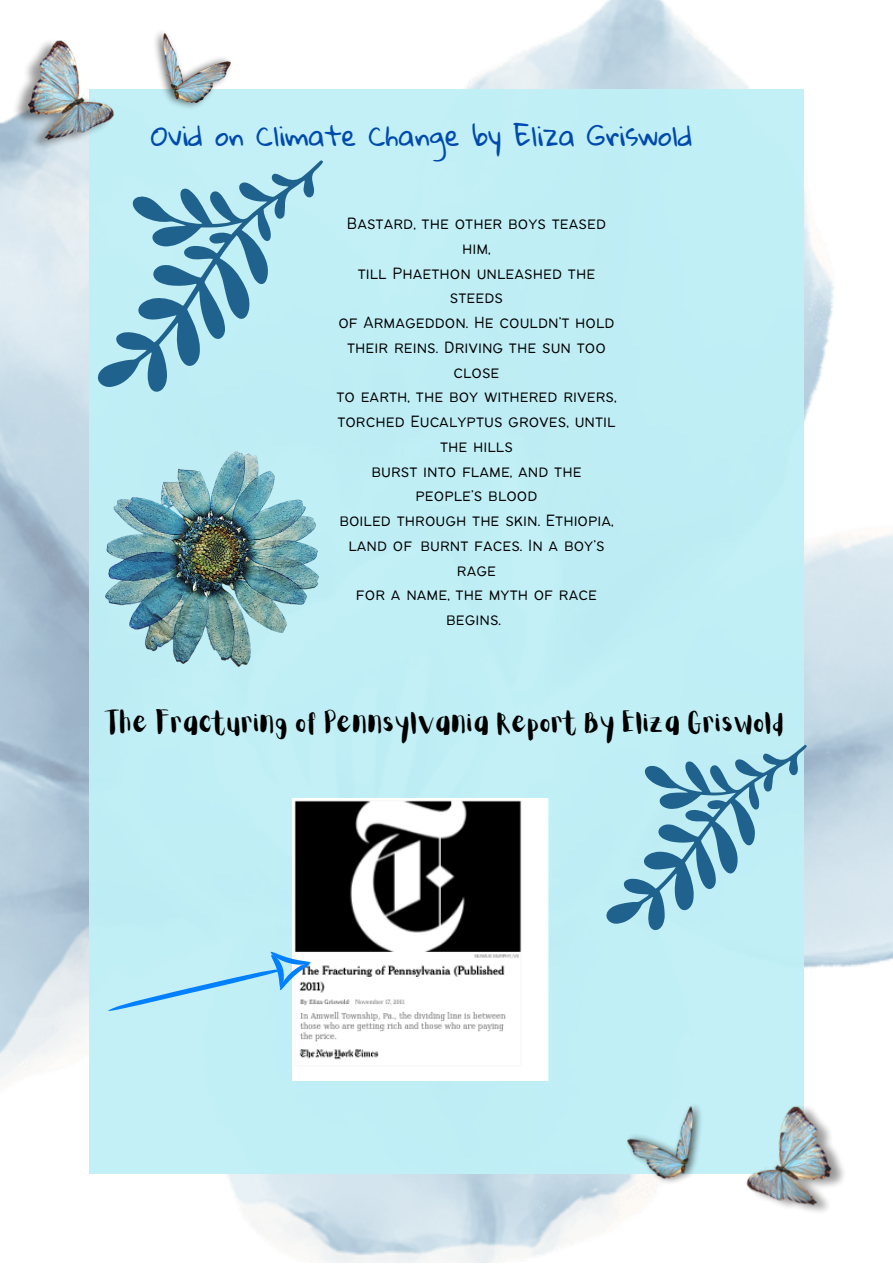
<style>
.page{position:relative;width:893px;height:1264px;background:#fff}
.page>*{position:absolute;margin:0;border:0;box-sizing:border-box;transform-origin:0 0}
.t1{font:27px "Gloria Hallelujah";color:#004aad}
.t2{font:24px "Aloja Extended";color:#000}
.t3{font:300 18px/24.8px "Bantayog";color:#000;text-align:center}
</style>
<div class="page">
<img style="left:0;top:0;width:892px;height:1262px">
<div style="left:89px;top:89px;width:714px;height:1084px;background:#c0f0f7"></div>
<img style="left:10px;top:0;width:224px;height:153px">
<img style="left:617px;top:1055px;width:234px;height:174px">
<img style="left:293px;top:799px;width:256px;height:281px">
<svg style="left:606px;top:739px;width:227px;height:200px"></svg>
<svg style="left:58px;top:153px;width:265px;height:253px"></svg>
<img style="left:106px;top:451px;width:212px;height:215px">
<svg style="left:108px;top:943px;width:206px;height:73px"></svg>
<h1 class="t1" style="left:151px;top:120px;width:543px">Ovid on Climate Change by Eliza Griswold</h1>
<p class="t3" style="left:336px;top:212px;width:282px">Bastard, the other boys teased him,<br>till Phaethon unleashed the steeds<br>of Armageddon. He couldn’t hold their reins. Driving the sun too close<br>to earth, the boy withered rivers, torched Eucalyptus groves, until the hills<br>burst into flame, and the people’s blood<br>boiled through the skin. Ethiopia, land of burnt faces. In a boy’s rage<br>for a name, the myth of race begins.</p>
<h2 class="t2" style="left:108px;top:712px;width:678px">The Fracturing of Pennsylvania Report By Eliza Griswold</h2>
</div>
